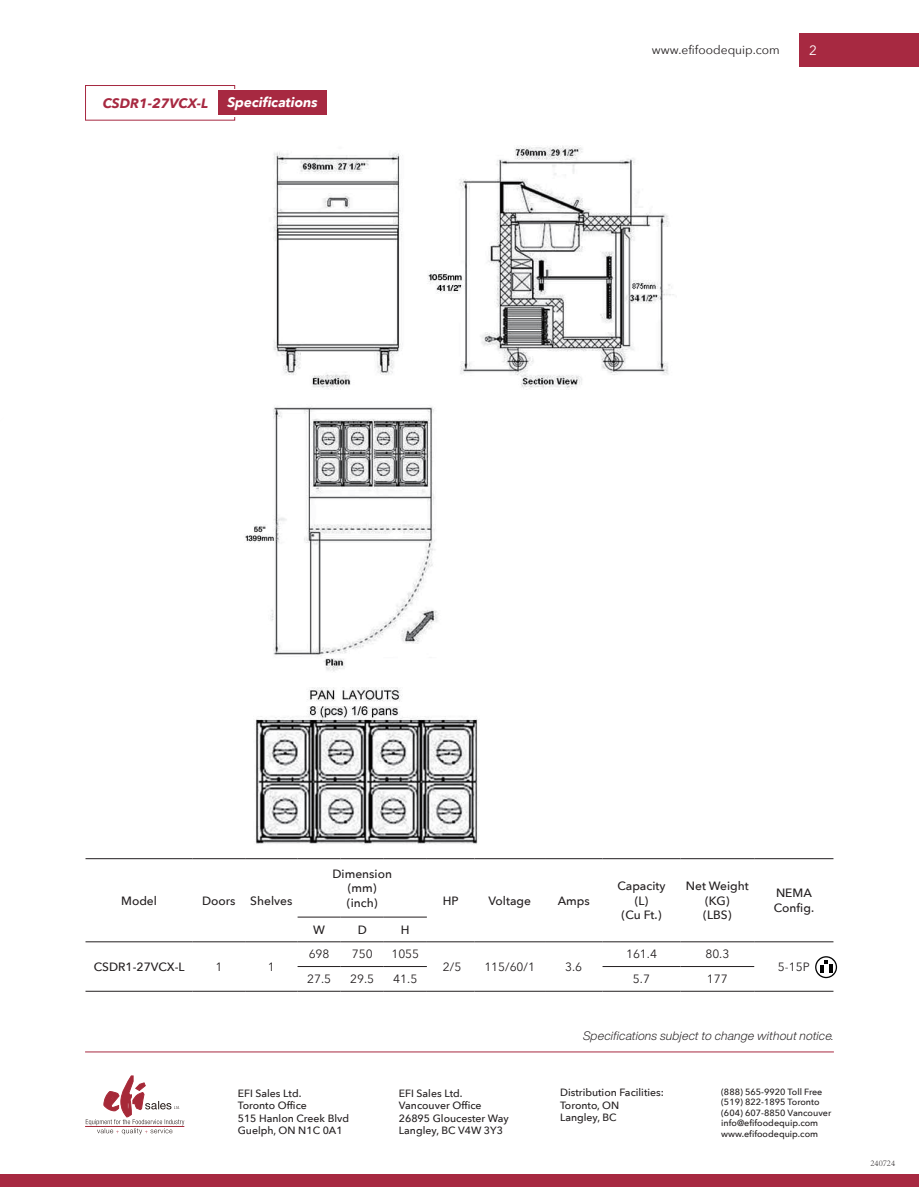
<style>
.page{position:relative;width:919px;height:1187px;background:#fff}
.page>*{position:absolute;margin:0;border:0;box-sizing:border-box;transform-origin:0 0}
.t1{font:italic 700 13.5px "Avenir Next";color:#fff}
.t2{font:italic 700 13.5px "Avenir Next";color:#a72941}
.t3{font:13.5px "Avenir Next";color:#fff}
.t4{font:500 12px/14.4px "Avenir Next";color:#231f20;text-align:center}
.t5{font:12px "Avenir Next";color:#231f20}
.t6{font:italic 300 12px "Helvetica Now Display";letter-spacing:.02em;color:#231f20}
.t7{font:500 10.5px/12.6px "Avenir Next";color:#231f20}
.t8{font:500 9px/10.5px "Avenir Next";color:#231f20}
.t9{font:300 9px "Adobe Song Std";color:#231f20}
</style>
<div class="page">
<div style="left:0;top:1174px;width:918px;height:12px;background:#a72941"></div>
<hr style="left:85px;top:1051px;width:748px;height:1px;background:#a72941">
<div style="left:799px;top:33px;width:119px;height:34px;background:#a72941"></div>
<div style="left:85px;top:85px;width:150px;height:36px;border:1px solid #a72941"></div>
<div style="left:87px;top:89px;width:162px;height:27px;background:#fff"></div>
<div style="left:218px;top:91px;width:109px;height:24px;background:#a72941"></div>
<hr style="left:85px;top:858px;width:108px;height:1px;background:#231f20">
<hr style="left:193px;top:858px;width:52px;height:1px;background:#231f20">
<hr style="left:245px;top:858px;width:52px;height:1px;background:#231f20">
<hr style="left:297px;top:858px;width:43px;height:1px;background:#231f20">
<hr style="left:340px;top:858px;width:44px;height:1px;background:#231f20">
<hr style="left:384px;top:858px;width:43px;height:1px;background:#231f20">
<hr style="left:427px;top:858px;width:47px;height:1px;background:#231f20">
<hr style="left:474px;top:858px;width:71px;height:1px;background:#231f20">
<hr style="left:545px;top:858px;width:57px;height:1px;background:#231f20">
<hr style="left:602px;top:858px;width:78px;height:1px;background:#231f20">
<hr style="left:680px;top:858px;width:74px;height:1px;background:#231f20">
<hr style="left:754px;top:858px;width:79px;height:1px;background:#231f20">
<hr style="left:297px;top:916px;width:43px;height:1px;background:#231f20">
<hr style="left:340px;top:916px;width:44px;height:1px;background:#231f20">
<hr style="left:384px;top:916px;width:43px;height:1px;background:#231f20">
<hr style="left:85px;top:941px;width:108px;height:1px;background:#231f20">
<hr style="left:193px;top:941px;width:52px;height:1px;background:#231f20">
<hr style="left:245px;top:941px;width:52px;height:1px;background:#231f20">
<hr style="left:297px;top:941px;width:43px;height:1px;background:#231f20">
<hr style="left:340px;top:941px;width:44px;height:1px;background:#231f20">
<hr style="left:384px;top:941px;width:43px;height:1px;background:#231f20">
<hr style="left:427px;top:941px;width:47px;height:1px;background:#231f20">
<hr style="left:474px;top:941px;width:71px;height:1px;background:#231f20">
<hr style="left:545px;top:941px;width:57px;height:1px;background:#231f20">
<hr style="left:602px;top:941px;width:78px;height:1px;background:#231f20">
<hr style="left:680px;top:941px;width:74px;height:1px;background:#231f20">
<hr style="left:754px;top:941px;width:79px;height:1px;background:#231f20">
<hr style="left:297px;top:966px;width:43px;height:1px;background:#231f20">
<hr style="left:340px;top:966px;width:44px;height:1px;background:#231f20">
<hr style="left:384px;top:966px;width:43px;height:1px;background:#231f20">
<hr style="left:602px;top:966px;width:78px;height:1px;background:#231f20">
<hr style="left:680px;top:966px;width:74px;height:1px;background:#231f20">
<hr style="left:85px;top:990px;width:108px;height:1px;background:#231f20">
<hr style="left:193px;top:990px;width:52px;height:1px;background:#231f20">
<hr style="left:245px;top:990px;width:52px;height:1px;background:#231f20">
<hr style="left:297px;top:990px;width:43px;height:1px;background:#231f20">
<hr style="left:340px;top:990px;width:44px;height:1px;background:#231f20">
<hr style="left:384px;top:990px;width:43px;height:1px;background:#231f20">
<hr style="left:427px;top:990px;width:47px;height:1px;background:#231f20">
<hr style="left:474px;top:990px;width:71px;height:1px;background:#231f20">
<hr style="left:545px;top:990px;width:57px;height:1px;background:#231f20">
<hr style="left:602px;top:990px;width:78px;height:1px;background:#231f20">
<hr style="left:680px;top:990px;width:74px;height:1px;background:#231f20">
<hr style="left:754px;top:990px;width:79px;height:1px;background:#231f20">
<svg style="left:815px;top:956px;width:22px;height:22px"></svg>
<hr style="left:85px;top:1126px;width:99px;height:1px;background:#a62938">
<svg style="left:86px;top:1075px;width:98px;height:59px"></svg>
<img style="left:245px;top:145px;width:429px;height:700px">
<p class="t2" style="left:103px;top:91px;width:107px">CSDR1-27VCX-L</p>
<p class="t1" style="left:227px;top:91px;width:92px">Specifications</p>
<p class="t5" style="left:652px;top:40px;width:129px">www.efifoodequip.com</p>
<p class="t3" style="left:809px;top:38px;width:9px">2</p>
<p class="t4" style="left:121px;top:892px;width:37px">Model</p>
<p class="t4" style="left:202px;top:892px;width:92px">Doors Shelves</p>
<p class="t4" style="left:94px;top:958px;width:92px">CSDR1-27VCX-L</p>
<p class="t5" style="left:215px;top:956px;width:8px">1</p>
<p class="t5" style="left:268px;top:956px;width:8px">1</p>
<p class="t4" style="left:332px;top:865px;width:61px">Dimension (mm) (inch)</p>
<p class="t4" style="left:313px;top:921px;width:13px">W</p>
<p class="t4" style="left:357px;top:921px;width:11px">D</p>
<p class="t4" style="left:401px;top:921px;width:10px">H</p>
<p class="t5" style="left:308px;top:944px;width:22px">698</p>
<p class="t5" style="left:352px;top:944px;width:22px">750</p>
<p class="t5" style="left:391px;top:944px;width:29px">1055</p>
<p class="t4" style="left:442px;top:892px;width:17px">HP</p>
<p class="t4" style="left:488px;top:892px;width:44px">Voltage</p>
<p class="t4" style="left:557px;top:892px;width:34px">Amps</p>
<p class="t5" style="left:443px;top:956px;width:20px">2/5</p>
<p class="t5" style="left:484px;top:956px;width:52px">115/60/1</p>
<p class="t5" style="left:565px;top:956px;width:19px">3.6</p>
<p class="t4" style="left:617px;top:878px;width:49px">Capacity (L)<br>(Cu Ft.)</p>
<p class="t4" style="left:686px;top:878px;width:64px">Net Weight (KG)<br>(LBS)</p>
<p class="t4" style="left:773px;top:885px;width:42px;text-align:left">NEMA<br>Config.</p>
<p class="t5" style="left:626px;top:944px;width:32px">161.4</p>
<p class="t5" style="left:705px;top:944px;width:25px">80.3</p>
<p class="t5" style="left:778px;top:956px;width:33px">5-15P</p>
<p class="t5" style="left:307px;top:968px;width:25px">27.5</p>
<p class="t5" style="left:350px;top:968px;width:25px">29.5</p>
<p class="t5" style="left:393px;top:968px;width:25px">41.5</p>
<p class="t5" style="left:633px;top:968px;width:19px">5.7</p>
<p class="t5" style="left:706px;top:968px;width:22px">177</p>
<p class="t6" style="left:583px;top:1027px;width:252px">Specifications subject to change without notice.</p>
<p class="t7" style="left:238px;top:1086px;width:113px">EFI Sales Ltd.<br>Toronto Office<br>515 Hanlon Creek Blvd<br>Guelph, ON N1C 0A1</p>
<p class="t7" style="left:399px;top:1086px;width:111px">EFI Sales Ltd.<br>Vancouver Office<br>26895 Gloucester Way<br>Langley, BC V4W 3Y3</p>
<p class="t7" style="left:560px;top:1085px;width:105px">Distribution Facilities:<br>Toronto, ON<br>Langley, BC</p>
<p class="t8" style="left:721px;top:1086px;width:112px">(888) 565-9920 Toll Free (519) 822-1895 Toronto (604) 607-8850 Vancouver info@efifoodequip.com www.efifoodequip.com</p>
<p class="t9" style="left:870px;top:1157px;width:26px">240724</p>
</div>
